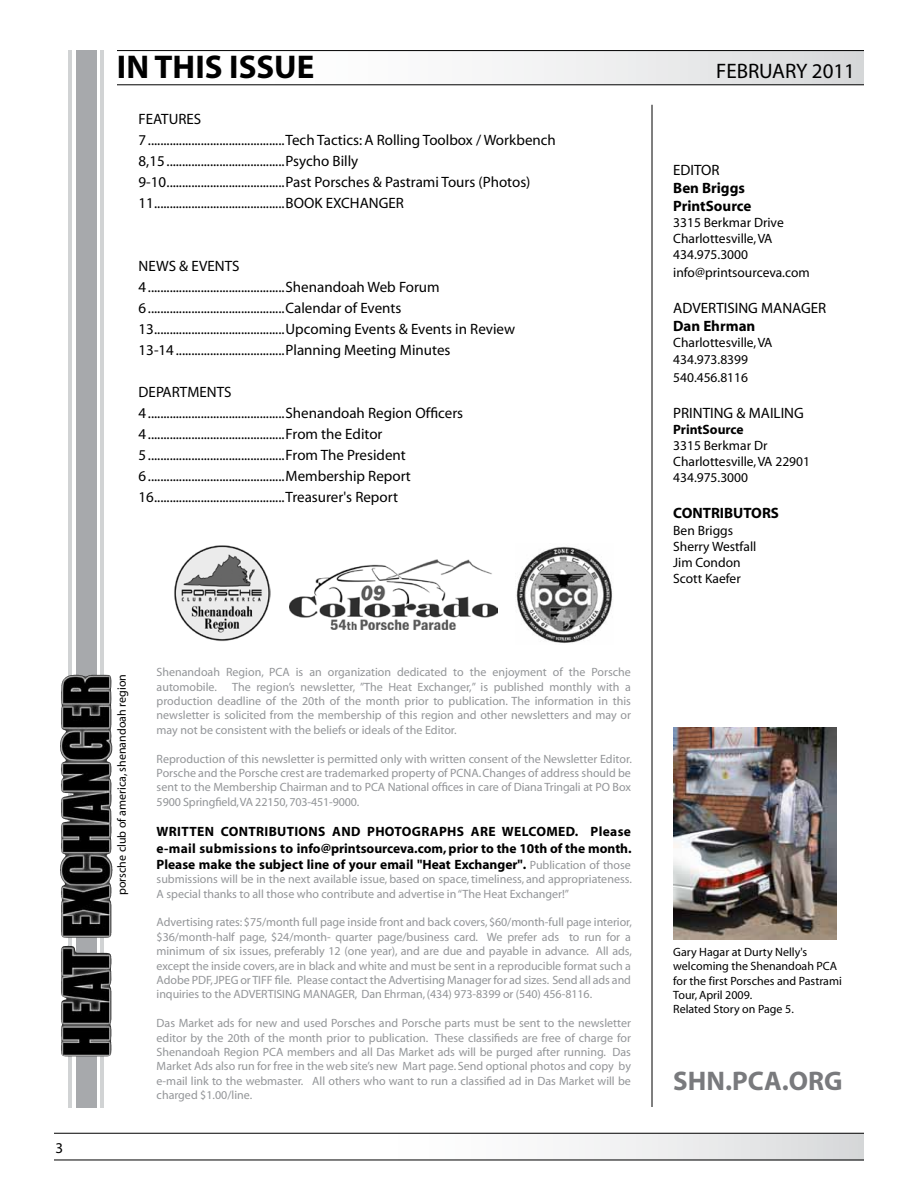
<style>
.page{position:relative;width:918px;height:1188px;background:#fff}
.page>*{position:absolute;margin:0;border:0;box-sizing:border-box;transform-origin:0 0}
.t1{font:700 33px "Myriad";color:#000}
.t2{font:700 27px "Myriad";color:#797a7d}
.t3{font:21px "Myriad";color:#000}
.t4{font:15px/21px "Myriad";color:#000}
.t5{font:700 15px/18px "Myriad";color:#000}
.t6{font:13.5px/16.2px "Myriad";color:#000}
.t7{font:700 13.5px/16.2px "Myriad";color:#000;text-align:justify}
.t8{font:12px/14.4px "Myriad";color:#939598;text-align:justify}
.t9{font:12px/14.4px "Myriad";color:#000}
.s1{font-weight:400;font-size:12px;color:#939598}
</style>
<div class="page">
<div style="left:54px;top:1133px;width:810px;height:27px;background:linear-gradient(to right,#fff,#e2e3e5)"></div>
<hr style="left:54px;top:1133px;width:810px;height:1px;background:#000">
<hr style="left:54px;top:1160px;width:810px;height:1px;background:#000">
<div style="left:0;top:50px;width:864px;height:35px;background:linear-gradient(to right,#fff,#dfe0e1)"></div>
<img style="left:174px;top:545px;width:96px;height:97px">
<img style="left:516px;top:546px;width:97px;height:97px">
<img style="left:289px;top:559px;width:208px;height:70px">
<img style="left:673px;top:728px;width:164px;height:212px">
<hr style="left:652px;top:105px;width:1px;height:1002px;background:#000">
<svg style="left:76px;top:50px;width:21px;height:1058px;background:#797a7c"></svg>
<svg style="left:100px;top:50px;width:4px;height:1058px;background:#949596"></svg>
<svg style="left:68px;top:50px;width:4px;height:1058px;background:#a1a3a4"></svg>
<img style="left:60px;top:675px;width:14px;height:128px">
<hr style="left:117px;top:50px;width:747px;height:1px;background:#000">
<hr style="left:117px;top:84px;width:747px;height:1px;background:#000">
<p class="t4" style="left:55px;top:1139px;width:9px">3</p>
<h1 class="t1" style="left:117px;top:50px;width:199px">IN THIS ISSUE</h1>
<h3 class="t3" style="left:716px;top:61px;width:140px">February 2011</h3>
<p class="t4" style="left:139px;top:109px;width:419px">FEATURES<br>7............................................Tech Tactics: A Rolling Toolbox / Workbench 8,15......................................Psycho Billy<br>9-10......................................Past Porsches &amp; Pastrami Tours (Photos)<br>11..........................................BOOK EXCHANGER</p>
<p class="t4" style="left:673px;top:160px;width:48px">EDITOR</p>
<p class="t5" style="left:673px;top:179px;width:80px">Ben Briggs<br>PrintSource</p>
<p class="t6" style="left:673px;top:215px;width:112px">3315 Berkmar Drive<br>Charlottesville, VA<br>434.975.3000</p>
<p class="t6" style="left:673px;top:265px;width:138px">info@printsourceva.com</p>
<p class="t4" style="left:673px;top:298px;width:155px">ADVERTISING MANAGER</p>
<p class="t5" style="left:673px;top:318px;width:84px">Dan Ehrman</p>
<p class="t6" style="left:673px;top:335px;width:101px">Charlottesville, VA<br>434.973.8399</p>
<p class="t6" style="left:673px;top:370px;width:76px">540.456.8116</p>
<p class="t4" style="left:673px;top:403px;width:116px">PRINTING &amp; Mai ling</p>
<p class="t7" style="left:673px;top:422px;width:72px">PrintSource</p>
<p class="t6" style="left:673px;top:438px;width:138px">3315 Berkmar Dr<br>Charlottesville, VA 22901<br>434.975.3000</p>
<p class="t5" style="left:673px;top:505px;width:107px">CONTRIBUTORS</p>
<p class="t6" style="left:673px;top:523px;width:85px">Ben Briggs<br>Sherry Westfall<br>Jim Condon<br>Scott Kaefer</p>
<p class="t4" style="left:139px;top:256px;width:378px">NEWS &amp; EVENTS<br>4............................................Shenandoah Web Forum 6............................................Calendar of Events 13..........................................Upcoming Events &amp; Events in Review 13-14...................................Planning Meeting Minutes</p>
<p class="t4" style="left:139px;top:382px;width:326px">DEPARTMENTS<br>4............................................Shenandoah Region Officers 4............................................From the Editor 5............................................From The President 6............................................Membership Report 16..........................................Treasurer's Report</p>
<p class="t9" style="left:115px;top:895px;width:222px;rotate:-90deg">porsche club of america, shenandoah region</p>
<p class="t8" style="left:157px;top:666px;width:476px">Shenandoah Region, PCA is an organization dedicated to the enjoyment of the Porsche automobile.</p>
<p class="t8" style="left:157px;top:680px;width:476px;text-indent:76px">The region’s newsletter, ”The Heat Exchanger,” is published monthly with a production deadline of the 20th of the month prior to publication. The information in this newsletter is solicited from the membership of this region and other newsletters and may or may not be consistent with the beliefs or ideals of the Editor.</p>
<p class="t8" style="left:157px;top:752px;width:477px">Reproduction of this newsletter is permitted only with written consent of the Newsletter Editor.<br>Porsche and the Porsche crest are trademarked property of PCNA. Changes of address should be sent to the Membership Chairman and to PCA National offices in care of Diana Tringali at PO Box 5900 Springfield, VA 22150, 703-451-9000.</p>
<p class="t7" style="left:157px;top:824px;width:477px">WRITTEN CONTRIBUTIONS AND PHOTOGRAPHS ARE WELCOM ED. Please e-mail submissions to info@printsourceva.com, prior to the 10th of the month.<br>Please make the subject line of your email "Heat Exchanger". <span class="s1">Publication of those</span></p>
<p class="t8" style="left:157px;top:873px;width:477px">submissions will be in the next available issue, based on space, timeliness, and appropriateness.<br>A special thanks to all those who contribute and advertise in “The Heat Exchanger!”</p>
<p class="t8" style="left:157px;top:916px;width:477px">Advertising rates: $75/month full page inside front and back covers, $60/month-full page interior, $36/month-half page, $24/month- quarter page/business card. We prefer ads to run for a minimum of six issues, preferably 12 (one year), and are due and payable in advance. All ads, except the inside covers, are in black and white and must be sent in a reproducible format such a Adobe PDF, JPEG or TIFF file. Please contact the Advertising Manager for ad sizes. Send all ads and inquiries to the ADVERTISING MANAGER, Dan Ehrman, (434) 973-8399 or (540) 456-8116.</p>
<p class="t8" style="left:157px;top:1017px;width:476px">Das Market ads for new and used Porsches and Porsche parts must be sent to the newsletter editor by the 20th of the month prior to publication. These classifieds are free of charge for Shenandoah Region PCA members and all Das Market ads will be purged after running. Das Market Ads also run for free in the web site’s new Mart page. Send optional photos and copy by e-mail link to the webmaster. All others who want to run a classified ad in Das Market will be charged $1.00/line.</p>
<p class="t9" style="left:673px;top:945px;width:170px">Gary Hagar at Durty Nelly's welcoming the Shenandoah PCA for the first Porsches and Pastrami<br>Tour, April 2009.<br>Related Story on Page 5.</p>
<h2 class="t2" style="left:673px;top:1067px;width:171px">SHN.PCA.ORG</h2>
</div>
